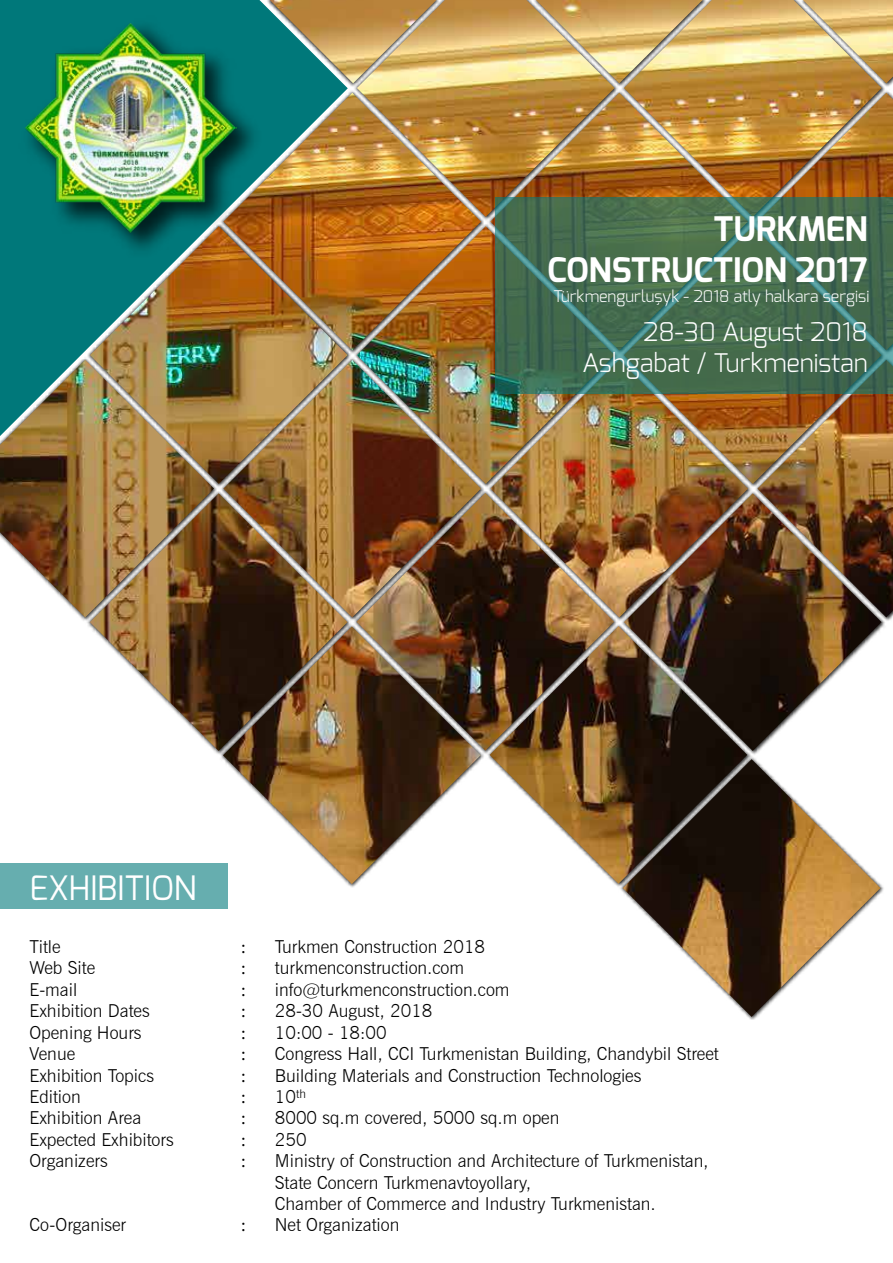
<style>
.page{position:relative;width:893px;height:1263px;background:#fff}
.page>*{position:absolute;margin:0;border:0;box-sizing:border-box;transform-origin:0 0}
.t1{font:700 33.75px/40.5px "Exo";color:#fff;text-align:right}
.t2{font:33.6px "Exo";color:#fff}
.t3{font:300 25.65px/30.8px "Exo";color:#fff;text-align:right}
.t4{font:300 17.85px/21.5px "News Gothic BT";color:#000}
.t5{font:17.85px/21.5px "Myriad Pro";color:#000;text-align:justify}
.t6{font:300 16.05px "Exo";color:#fff}
</style>
<div class="page">
<img style="left:0;top:0;width:893px;height:1017px">
<svg style="left:496px;top:197px;width:397px;height:197px;background:#446d52"></svg>
<img style="left:14px;top:10px;width:258px;height:255px">
<img style="left:25px;top:21px;width:211px;height:212px">
<h1 class="t1" style="left:548px;top:209px;width:322px">TURKMEN<br>CONSTRUCTION 2017</h1>
<p class="t6" style="left:553px;top:286px;width:318px">Türkmengurluşyk - 2018 atly halkara sergisi</p>
<h3 class="t3" style="left:582px;top:317px;width:287px">28-30 August 2018<br>Ashgabat / Turkmenistan</h3>
<h2 class="t2" style="left:29px;top:866px;width:169px">EXHIBITION</h2>
<p class="t4" style="left:29px;top:936px;width:146px">Title<br>Web Site<br>E-mail<br>Exhibition Dates<br>Opening Hours<br>Venue<br>Exhibition Topics<br>Edition<br>Exhibition Area<br>Expected Exhibitors<br>Organizers</p>
<p class="t4" style="left:29px;top:1214px;width:98px">Co-Organiser</p>
<p class="t5" style="left:242px;top:936px;width:5px">: : : : : : : : : : :</p>
<p class="t5" style="left:242px;top:1214px;width:5px">:</p>
<p class="t4" style="left:275px;top:936px;width:445px">Turkmen Construction 2018<br>turkmenconstruction.com<br>info@turkmenconstruction.com<br>28-30 August, 2018<br>10:00 - 18:00<br>Congress Hall, CCI Turkmenistan Building, Chandybil Street<br>Building Materials and Construction Technologies<br>10<sup>th<br></sup>8000 sq.m covered, 5000 sq.m open<br>250<br>Ministry of Construction and Architecture of Turkmenistan,<br>State Concern Turkmenavtoyollary,<br>Chamber of Commerce and Industry Turkmenistan.<br>Net Organization</p>
</div>
